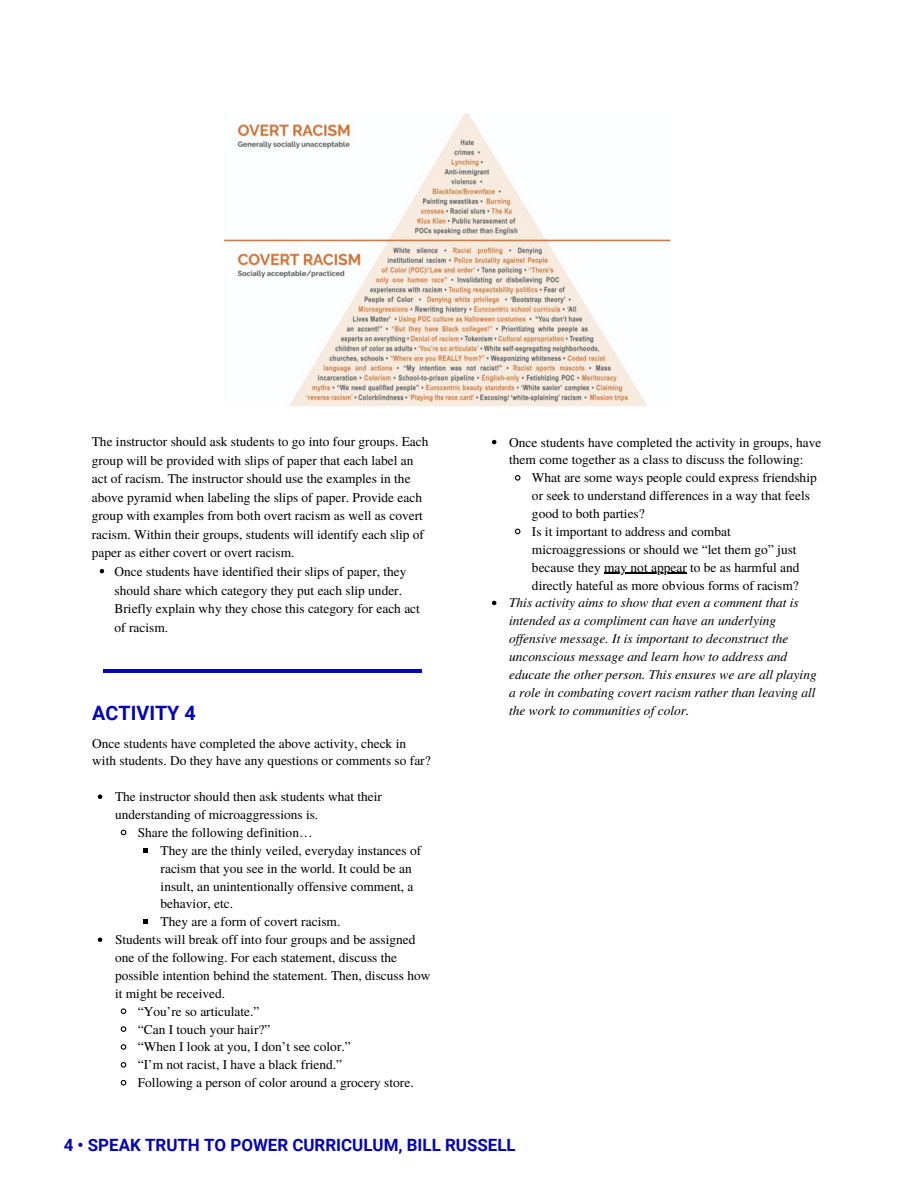
<style>
.page{position:relative;width:918px;height:1188px;background:#fff}
.page>*{position:absolute;margin:0;border:0;box-sizing:border-box;transform-origin:0 0}
.t1{font:700 19.8px "Roboto";color:#0303b8}
.t2{font:700 16.95px "Roboto";color:#0303b8}
.t3{font:13.35px/18.5px "Te X Gyre Termes";color:#000}
.t4{font:italic 13.35px/17.9px "Te X Gyre Termes";color:#000}
</style>
<div class="page">
<img style="left:224px;top:113px;width:447px;height:294px">
<svg style="left:100px;top:569px;width:4px;height:4px"></svg>
<hr style="left:103px;top:670px;width:319px;height:3px;background:#0303b8">
<svg style="left:98px;top:795px;width:4px;height:4px"></svg>
<svg style="left:120px;top:829px;width:7px;height:7px"></svg>
<svg style="left:144px;top:848px;width:4px;height:5px"></svg>
<svg style="left:144px;top:920px;width:4px;height:4px"></svg>
<svg style="left:98px;top:938px;width:4px;height:4px"></svg>
<svg style="left:120px;top:1008px;width:7px;height:6px"></svg>
<svg style="left:120px;top:1026px;width:7px;height:6px"></svg>
<svg style="left:120px;top:1044px;width:7px;height:6px"></svg>
<svg style="left:120px;top:1062px;width:7px;height:6px"></svg>
<svg style="left:120px;top:1079px;width:7px;height:7px"></svg>
<svg style="left:492px;top:440px;width:4px;height:4px"></svg>
<svg style="left:514px;top:475px;width:7px;height:6px"></svg>
<svg style="left:514px;top:528px;width:7px;height:7px"></svg>
<hr style="left:604px;top:573px;width:83px;height:1px;background:#000">
<svg style="left:492px;top:601px;width:4px;height:4px"></svg>
<p class="t3" style="left:92px;top:432px;width:338px">The instructor should ask students to go into four groups. Each group will be provided with slips of paper that each label an act of racism. The instructor should use the examples in the above pyramid when labeling the slips of paper. Provide each group with examples from both overt racism as well as covert racism. Within their groups, students will identify each slip of paper as either covert or overt racism.</p>
<p class="t3" style="left:115px;top:562px;width:307px">Once students have identified their slips of paper, they should share which category they put each slip under.<br>Briefly explain why they chose this category for each act of racism.</p>
<h1 class="t1" style="left:92px;top:701px;width:105px">ACTIVITY 4</h1>
<p class="t3" style="left:92px;top:733px;width:340px;line-height:17.9px">Once students have completed the above activity, check in with students. Do they have any questions or comments so far?</p>
<p class="t3" style="left:115px;top:787px;width:268px">The instructor should then ask students what their</p>
<p class="t3" style="left:115px;top:805px;width:205px">understanding of microaggressions is.</p>
<p class="t3" style="left:138px;top:823px;width:176px">Share the following definition…</p>
<p class="t3" style="left:161px;top:840px;width:262px">They are the thinly veiled, everyday instances of</p>
<p class="t3" style="left:161px;top:858px;width:253px">racism that you see in the world. It could be an</p>
<p class="t3" style="left:161px;top:876px;width:254px">insult, an unintentionally offensive comment, a</p>
<p class="t3" style="left:161px;top:894px;width:74px">behavior, etc.</p>
<p class="t3" style="left:161px;top:912px;width:181px">They are a form of covert racism.</p>
<p class="t3" style="left:115px;top:930px;width:302px">Students will break off into four groups and be assigned</p>
<p class="t3" style="left:115px;top:948px;width:284px">one of the following. For each statement, discuss the</p>
<p class="t3" style="left:115px;top:966px;width:317px">possible intention behind the statement. Then, discuss how</p>
<p class="t3" style="left:115px;top:983px;width:112px">it might be received.</p>
<p class="t3" style="left:138px;top:1001px;width:123px">“You’re so articulate.”</p>
<p class="t3" style="left:138px;top:1019px;width:134px">“Can I touch your hair?”</p>
<p class="t3" style="left:138px;top:1037px;width:214px">“When I look at you, I don’t see color.”</p>
<p class="t3" style="left:138px;top:1055px;width:206px">“I’m not racist, I have a black friend.”</p>
<p class="t3" style="left:138px;top:1073px;width:277px">Following a person of color around a grocery store.</p>
<p class="t3" style="left:509px;top:432px;width:314px;line-height:17.9px">Once students have completed the activity in groups, have them come together as a class to discuss the following:</p>
<p class="t3" style="left:532px;top:468px;width:286px;line-height:17.9px">What are some ways people could express friendship or seek to understand differences in a way that feels good to both parties?<br>Is it important to address and combat microaggressions or should we “let them go” just because they may not appear to be as harmful and directly hateful as more obvious forms of racism?</p>
<p class="t4" style="left:509px;top:593px;width:309px">This activity aims to show that even a comment that is intended as a compliment can have an underlying<br>of ensive message. It is important to deconstruct the unconscious message and learn how to address and educate the other person. This ensures we are all playing a role in combating covert racism rather than leaving all the work to communities of color.</p>
<p class="t2" style="left:64px;top:1135px;width:454px">4 • SPEAK TRUTH TO POWER CURRICULUM, BILL RUSSELL</p>
</div>
